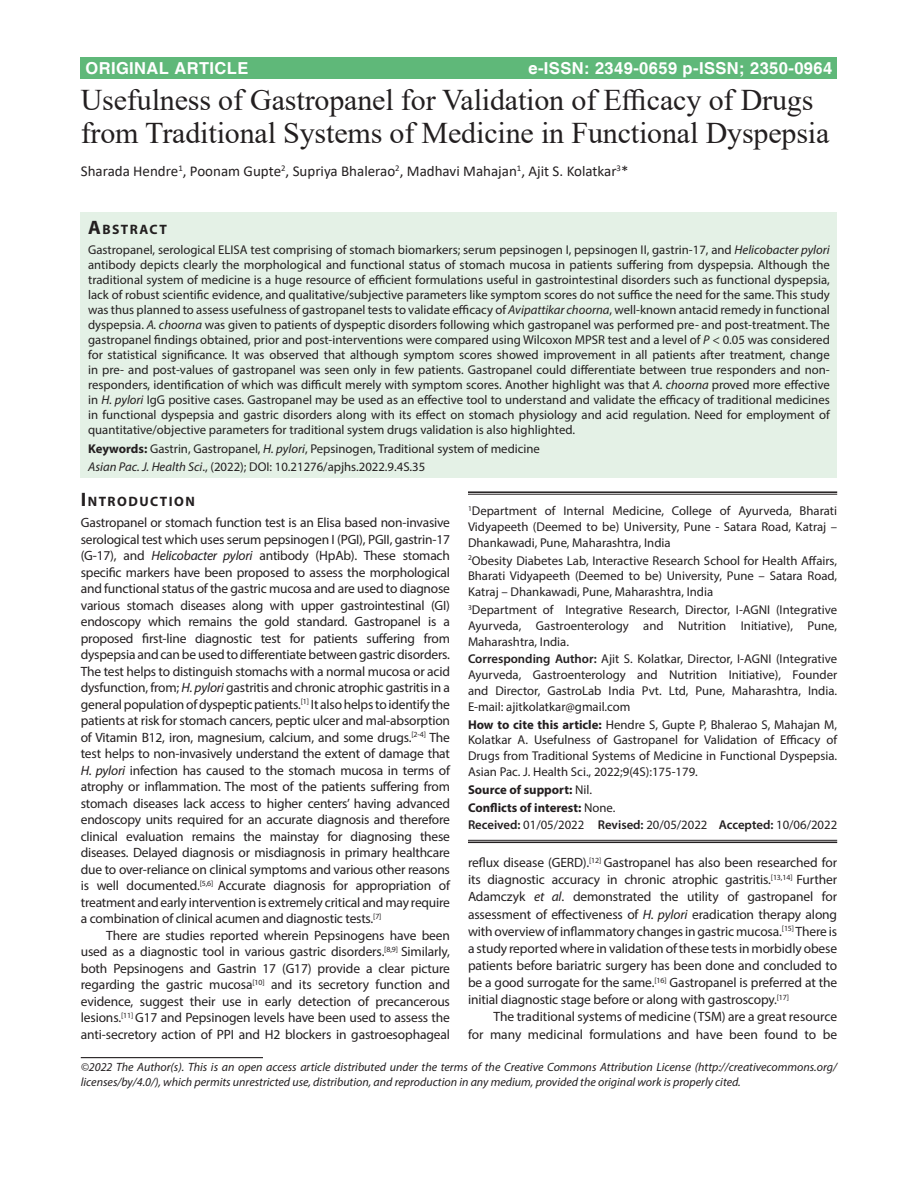
<style>
.page{position:relative;width:918px;height:1188px;background:#fff}
.page>*{position:absolute;margin:0;border:0;box-sizing:border-box;transform-origin:0 0}
.AT{font:30px/33px "Times New Roman";letter-spacing:-.005em;color:#231f20}
.AH{font:700 16.5px "Helvetica";letter-spacing:.025em;color:#fff}
.AU{font:15px "Calibri";color:#231f20}
.ABSH{font:700 13.65px "Myriad Pro";letter-spacing:.105em;color:#231f20}
.TXFL{font:13.5px/16.5px "Myriad Pro";letter-spacing:-.015em;color:#231f20;text-align:justify}
.TX{font:13.5px/17.1px "Myriad Pro";letter-spacing:-.01em;color:#231f20;text-align:justify}
.ABS{font:12.75px/15px "Myriad Pro";color:#231f20;text-align:justify}
.AFF_1{font:12.75px/15.8px "Myriad Pro";color:#231f20;text-align:justify}
.HTC{font:12.75px/15.8px "Myriad Pro";color:#231f20;text-align:justify}
.ADD{font:12.75px/15.8px "Myriad Pro";color:#231f20;text-align:justify}
.AFF{font:12.75px/15.8px "Myriad Pro";color:#231f20;text-align:justify}
.KWD{font:12.75px "Myriad Pro";color:#231f20}
.HIS{font:12.75px "Myriad Pro";color:#231f20}
.HTC-2{font:700 12.75px "Myriad Pro";color:#231f20}
.CR{font:italic 12px/15px "Myriad Pro";color:#231f20}
.s1{font-size:19.5px}
.s2{font-style:italic}
.s3{font-weight:700}
.s4{font-weight:600}
.s5{font-weight:400}
</style>
<div class="page">
<div style="left:81px;top:57px;width:756px;height:22px;background:#5fb879"></div>
<div style="left:81px;top:212px;width:756px;height:266px;background:#e4f1e6"></div>
<hr style="left:81px;top:1057px;width:182px;height:1px;background:#231f20">
<hr style="left:468px;top:491px;width:369px;height:2px;background:#231f20">
<hr style="left:468px;top:494px;width:369px;height:1px;background:#231f20">
<hr style="left:468px;top:840px;width:369px;height:1px;background:#231f20">
<hr style="left:468px;top:842px;width:369px;height:1px;background:#231f20">
<p class="AH" style="left:85px;top:58px;width:164px">ORIGINAL ARTICLE</p>
<p class="AH" style="left:528px;top:58px;width:305px">e-ISSN: 2349-0659 p-ISSN; 2350-0964</p>
<p class="AT" style="left:81px;top:83px;width:750px">Usefulness of Gastropanel for Validation of Efficacy of Drugs from Traditional Systems of Medicine in Functional Dyspepsia</p>
<p class="AU" style="left:81px;top:161px;width:549px">Sharada Hendre<sup>1</sup>, Poonam Gupte<sup>2</sup>, Supriya Bhalerao<sup>2</sup>, Madhavi Mahajan<sup>1</sup>, Ajit S. Kolatkar<sup>3</sup>*</p>
<p class="ABSH" style="left:88px;top:220px;width:80px"><span class="s1">A</span>BSTRACT</p>
<p class="ABS" style="left:88px;top:242px;width:743px">Gastropanel, serological ELISA test comprising of stomach biomarkers; serum pepsinogen I, pepsinogen II, gastrin-17, and <span class="s2">Helicobacter pylori </span>antibody depicts clearly the morphological and functional status of stomach mucosa in patients suffering from dyspepsia. Although the traditional system of medicine is a huge resource of efficient formulations useful in gastrointestinal disorders such as functional dyspepsia, lack of robust scientific evidence, and qualitative/subjective parameters like symptom scores do not suffice the need for the same. This study was thus planned to assess usefulness of gastropanel tests to validate efficacy of <span class="s2">Avipattikar choorna</span>, well-known antacid remedy in functional dyspepsia. <span class="s2">A. choorna</span> was given to patients of dyspeptic disorders following which gastropanel was performed pre- and post-treatment. The gastropanel findings obtained, prior and post-interventions were compared using Wilcoxon MPSR test and a level of <span class="s2">P</span> &lt; 0.05 was considered for statistical significance. It was observed that although symptom scores showed improvement in all patients after treatment, change in pre- and post-values of gastropanel was seen only in few patients. Gastropanel could differentiate between true responders and non&shy;responders, identification of which was difficult merely with symptom scores. Another highlight was that <span class="s2">A. choorna</span> proved more effective in <span class="s2">H. pylori</span> IgG positive cases. Gastropanel may be used as an effective tool to understand and validate the efficacy of traditional medicines in functional dyspepsia and gastric disorders along with its effect on stomach physiology and acid regulation. Need for employment of quantitative/objective parameters for traditional system drugs validation is also highlighted.</p>
<p class="KWD" style="left:88px;top:441px;width:453px"><span class="s3">Keywords:</span> Gastrin, Gastropanel, <span class="s2">H. pylori</span>, Pepsinogen, Traditional system of medicine</p>
<p class="KWD" style="left:88px;top:459px;width:339px"><span class="s2">Asian Pac. J. Health Sci</span>., (2022); DOI: 10.21276/apjhs.2022.9.4S.35</p>
<h1 class="ABSH" style="left:81px;top:493px;width:116px"><span class="s1">I</span>NTRODUCTION</h1>
<p class="TXFL" style="left:81px;top:514px;width:371px">Gastropanel or stomach function test is an Elisa based non-invasive serological test which uses serum pepsinogen I (PGI), PGII, gastrin-17 (G-17), and <span class="s2">Helicobacter pylori</span> antibody (HpAb). These stomach specific markers have been proposed to assess the morphological and functional status of the gastric mucosa and are used to diagnose various stomach diseases along with upper gastrointestinal (GI) endoscopy which remains the gold standard. Gastropanel is a proposed first-line diagnostic test for patients suffering from dyspepsia and can be used to differentiate between gastric disorders.<br>The test helps to distinguish stomachs with a normal mucosa or acid dysfunction, from; <span class="s2">H. pylori</span> gastritis and chronic atrophic gastritis in a general population of dyspeptic patients.<sup>[1]</sup> It also helps to identify the patients at risk for stomach cancers, peptic ulcer and mal-absorption of Vitamin B12, iron, magnesium, calcium, and some drugs.<sup>[2-4]</sup> The test helps to non-invasively understand the extent of damage that <span class="s2">H. pylori</span> infection has caused to the stomach mucosa in terms of atrophy or inflammation. The most of the patients suffering from stomach diseases lack access to higher centers’ having advanced endoscopy units required for an accurate diagnosis and therefore clinical evaluation remains the mainstay for diagnosing these diseases. Delayed diagnosis or misdiagnosis in primary healthcare due to over-reliance on clinical symptoms and various other reasons is well documented.<sup>[5,6]</sup> Accurate diagnosis for appropriation of treatment and early intervention is extremely critical and may require a combination of clinical acumen and diagnostic tests.<sup>[7]</sup></p>
<p class="TX" style="left:81px;top:927px;width:371px;line-height:16.5px;text-indent:26px">There are studies reported wherein Pepsinogens have been used as a diagnostic tool in various gastric disorders.<sup>[8,9]</sup> Similarly, both Pepsinogens and Gastrin 17 (G17) provide a clear picture regarding the gastric mucosa<sup>[10]</sup> and its secretory function and evidence, suggest their use in early detection of precancerous lesions.<sup>[11]</sup> G17 and Pepsinogen levels have been used to assess the anti-secretory action of PPI and H2 blockers in gastroesophageal</p>
<p class="AFF" style="left:468px;top:503px;width:371px"><sup>1</sup>Department of Internal Medicine, College of Ayurveda, Bharati Vidyapeeth (Deemed to be) University, Pune - Satara Road, Katraj – Dhankawadi, Pune, Maharashtra, India</p>
<p class="AFF_1" style="left:468px;top:552px;width:371px"><sup>2</sup>Obesity Diabetes Lab, Interactive Research School for Health Affairs, Bharati Vidyapeeth (Deemed to be) University, Pune – Satara Road, Katraj – Dhankawadi, Pune, Maharashtra, India</p>
<p class="AFF_1" style="left:468px;top:602px;width:371px"><sup>3</sup>Department of Integrative Research, Director, I-AGNI (Integrative Ayurveda, Gastroenterology and Nutrition Initiative), Pune, Maharashtra, India.</p>
<p class="ADD" style="left:468px;top:651px;width:371px"><span class="s4">Corresponding Author:</span> Ajit S. Kolatkar, Director, I-AGNI (Integrative Ayurveda, Gastroenterology and Nutrition Initiative), Founder and Director, GastroLab India Pvt. Ltd, Pune, Maharashtra, India.<br>E-mail: ajitkolatkar@gmail.com</p>
<p class="HTC" style="left:468px;top:716px;width:371px"><span class="s3">How to cite this article:</span> Hendre S, Gupte P, Bhalerao S, Mahajan M, Kolatkar A. Usefulness of Gastropanel for Validation of Efficacy of Drugs from Traditional Systems of Medicine in Functional Dyspepsia.<br>Asian Pac. J. Health Sci., 2022;9(4S):175-179.</p>
<p class="HTC-2" style="left:468px;top:781px;width:126px">Source of support: <span class="s5">Nil.</span></p>
<p class="HTC-2" style="left:468px;top:799px;width:149px">Conflicts of interest: <span class="s5">None.</span></p>
<p class="HIS" style="left:468px;top:817px;width:371px"><span class="s4">Received:</span> 01/05/2022 <span class="s4">Revised:</span> 20/05/2022 <span class="s4">Accepted:</span> 10/06/2022</p>
<p class="TX" style="left:468px;top:854px;width:371px">reflux disease (GERD).<sup>[12]</sup> Gastropanel has also been researched for its diagnostic accuracy in chronic atrophic gastritis.<sup>[13,14]</sup> Further Adamczyk <span class="s2">et al</span>. demonstrated the utility of gastropanel for assessment of effectiveness of <span class="s2">H. pylori</span> eradication therapy along with overview of inflammatory changes in gastric mucosa.<sup>[15]</sup> There is a study reported where in validation of these tests in morbidly obese patients before bariatric surgery has been done and concluded to be a good surrogate for the same.<sup>[16]</sup> Gastropanel is preferred at the initial diagnostic stage before or along with gastroscopy.<sup>[17]</sup></p>
<p class="TX" style="left:468px;top:1008px;width:371px;text-align:right">The traditional systems of medicine (TSM) are a great resource<br>for many medicinal formulations and have been found to be</p>
<p class="CR" style="left:81px;top:1059px;width:758px">©2022 The Author(s). This is an open access article distributed under the terms of the Creative Commons Attribution License (http://creativecommons.org/ licenses/by/4.0/), which permits unrestricted use, distribution, and reproduction in any medium, provided the original work is properly cited.</p>
</div>
